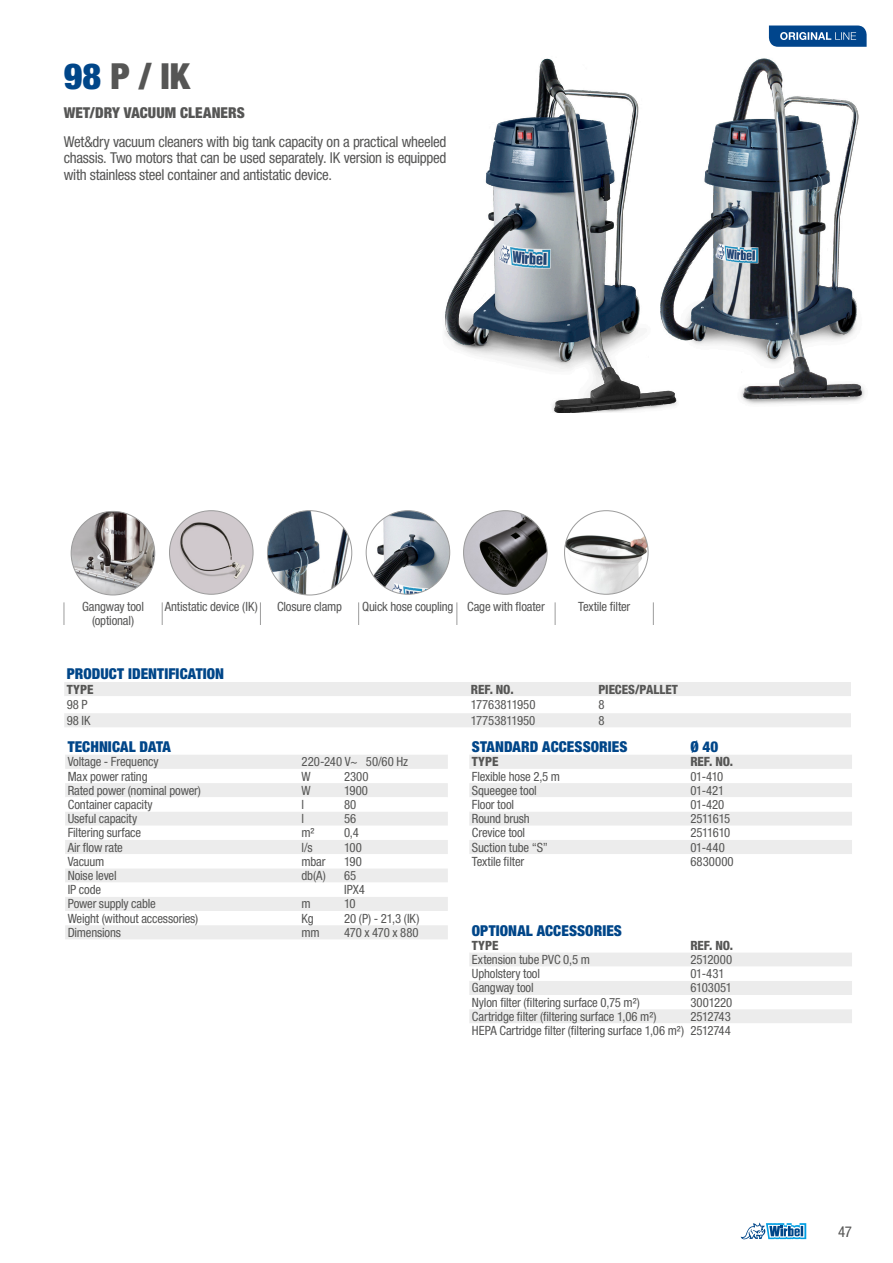
<style>
.page{position:relative;width:893px;height:1263px;background:#fff}
.page>*{position:absolute;margin:0;border:0;box-sizing:border-box;transform-origin:0 0}
._1-TitoloMacchina_-_1_parola{font:900 condensed 36px "Helvetica Neue LT Std";color:#565655}
._4-Testo_descrizione{font:condensed 15px/16.5px "Helvetica Neue LT Std";letter-spacing:-.02em;color:#565655;text-align:justify}
._3-titoloTabella{font:900 condensed 15px "Helvetica Neue LT Std";letter-spacing:.005em;color:#004689}
._2-sottotitolo{font:900 condensed 15px "Helvetica Neue LT Std";letter-spacing:.005em;color:#565655}
._5-Testo_tabella_a_sx{font:condensed 12.75px "Helvetica Neue LT Std";letter-spacing:-.015em;color:#565655}
._5-Testo_tabella-al-centro{font:condensed 12.75px/13.5px "Helvetica Neue LT Std";letter-spacing:-.015em;color:#565655;text-align:center}
._3b-SottotitoloTabella{font:800 condensed 12.75px "Helvetica Neue LT Std";letter-spacing:-.005em;color:#565655}
._5-Testo_tabella_a_sx-2{font:condensed 12.75px "Helvetica Neue LT Std";letter-spacing:-.04em;color:#565655}
._5-Testo_tabella_a_sx-3{font:condensed 12.75px "Helvetica Neue LT Std";letter-spacing:.01em;color:#565655}
.s1{color:#004689}
</style>
<div class="page">
<img style="left:71px;top:511px;width:84px;height:84px;border-radius:41px">
<img style="left:169px;top:511px;width:84px;height:83px;border-radius:42px">
<img style="left:564px;top:511px;width:84px;height:83px;border-radius:42px">
<img style="left:267px;top:511px;width:85px;height:84px;border-radius:42px">
<img style="left:366px;top:511px;width:84px;height:83px;border-radius:42px">
<img style="left:464px;top:511px;width:83px;height:83px;border-radius:42px">
<img style="left:704px;top:58px;width:161px;height:347px">
<img style="left:445px;top:58px;width:259px;height:355px">
<svg style="left:741px;top:1222px;width:65px;height:17px"></svg>
<svg style="left:769px;top:26px;width:98px;height:21px;background:#245f9c"></svg>
<svg style="left:64px;top:682px;width:787px;height:45px"></svg>
<svg style="left:260px;top:602px;width:1px;height:23px"></svg>
<svg style="left:358px;top:602px;width:1px;height:23px"></svg>
<svg style="left:457px;top:602px;width:1px;height:23px"></svg>
<svg style="left:64px;top:602px;width:1px;height:23px"></svg>
<svg style="left:653px;top:602px;width:1px;height:23px"></svg>
<svg style="left:162px;top:602px;width:1px;height:23px"></svg>
<svg style="left:555px;top:602px;width:1px;height:23px"></svg>
<div style="left:469px;top:755px;width:383px;height:14px;background:#ececec"></div>
<svg style="left:469px;top:783px;width:383px;height:240px"></svg>
<div style="left:65px;top:755px;width:383px;height:184px;background:#ececec"></div>
<svg style="left:65px;top:769px;width:383px;height:156px"></svg>
<p class="_1-TitoloMacchina_-_1_parola" style="left:64px;top:54px;width:128px"><span class="s1">98</span> P / IK</p>
<p class="_2-sottotitolo" style="left:64px;top:103px;width:182px">WET/DRY VACUUM CLEANERS</p>
<p class="_4-Testo_descrizione" style="left:64px;top:133px;width:384px">Wet&amp;dry vacuum cleaners with big tank capacity on a practical wheeled chassis. Two motors that can be used separately. IK version is equipped with stainless steel container and antistatic device.</p>
<p class="_5-Testo_tabella-al-centro" style="left:82px;top:600px;width:63px">Gangway tool (optional)</p>
<p class="_5-Testo_tabella-al-centro" style="left:165px;top:600px;width:95px">Antistatic device (IK)</p>
<p class="_5-Testo_tabella-al-centro" style="left:277px;top:600px;width:66px">Closure clamp</p>
<p class="_5-Testo_tabella-al-centro" style="left:362px;top:600px;width:93px">Quick hose coupling</p>
<p class="_5-Testo_tabella-al-centro" style="left:467px;top:600px;width:79px">Cage with floater</p>
<p class="_5-Testo_tabella-al-centro" style="left:578px;top:600px;width:54px">Textile filter</p>
<p class="_3-titoloTabella" style="left:67px;top:665px;width:159px">PRODUCT IDENTIFICATION</p>
<p class="_3b-SottotitoloTabella" style="left:67px;top:681px;width:28px">TYPE</p>
<p class="_3b-SottotitoloTabella" style="left:471px;top:681px;width:44px">REF. NO.</p>
<p class="_3b-SottotitoloTabella" style="left:598px;top:681px;width:81px">PIECES/PALLET</p>
<p class="_5-Testo_tabella_a_sx" style="left:67px;top:697px;width:22px">98 P</p>
<p class="_5-Testo_tabella_a_sx" style="left:471px;top:697px;width:66px">17763811950</p>
<p class="_5-Testo_tabella_a_sx" style="left:598px;top:697px;width:8px">8</p>
<p class="_5-Testo_tabella_a_sx" style="left:67px;top:713px;width:25px">98 IK</p>
<p class="_5-Testo_tabella_a_sx" style="left:471px;top:713px;width:66px">17753811950</p>
<p class="_5-Testo_tabella_a_sx" style="left:598px;top:713px;width:8px">8</p>
<p class="_3-titoloTabella" style="left:68px;top:737px;width:105px">TECHNICAL DATA</p>
<p class="_5-Testo_tabella_a_sx" style="left:68px;top:754px;width:92px">Voltage - Frequency</p>
<p class="_5-Testo_tabella_a_sx" style="left:302px;top:754px;width:108px">220-240 V~ 50/60 Hz</p>
<p class="_5-Testo_tabella_a_sx" style="left:68px;top:769px;width:81px">Max power rating</p>
<p class="_5-Testo_tabella_a_sx" style="left:302px;top:769px;width:11px">W</p>
<p class="_5-Testo_tabella_a_sx" style="left:344px;top:769px;width:26px">2300</p>
<p class="_5-Testo_tabella_a_sx" style="left:68px;top:783px;width:135px">Rated power (nominal power)</p>
<p class="_5-Testo_tabella_a_sx" style="left:302px;top:783px;width:11px">W</p>
<p class="_5-Testo_tabella_a_sx" style="left:344px;top:783px;width:25px">1900</p>
<p class="_5-Testo_tabella_a_sx" style="left:68px;top:797px;width:87px">Container capacity</p>
<p class="_5-Testo_tabella_a_sx" style="left:302px;top:797px;width:4px">l</p>
<p class="_5-Testo_tabella_a_sx" style="left:344px;top:797px;width:14px">80</p>
<p class="_5-Testo_tabella_a_sx" style="left:68px;top:811px;width:71px">Useful capacity</p>
<p class="_5-Testo_tabella_a_sx" style="left:302px;top:811px;width:4px">l</p>
<p class="_5-Testo_tabella_a_sx" style="left:344px;top:811px;width:14px">56</p>
<p class="_5-Testo_tabella_a_sx" style="left:68px;top:825px;width:75px">Filtering surface</p>
<p class="_5-Testo_tabella_a_sx" style="left:302px;top:825px;width:15px">m²</p>
<p class="_5-Testo_tabella_a_sx" style="left:344px;top:825px;width:16px">0,4</p>
<p class="_5-Testo_tabella_a_sx" style="left:68px;top:840px;width:57px">Air flow rate</p>
<p class="_5-Testo_tabella_a_sx" style="left:302px;top:840px;width:13px">l/s</p>
<p class="_5-Testo_tabella_a_sx" style="left:344px;top:840px;width:19px">100</p>
<p class="_5-Testo_tabella_a_sx" style="left:68px;top:854px;width:38px">Vacuum</p>
<p class="_5-Testo_tabella_a_sx" style="left:302px;top:854px;width:26px">mbar</p>
<p class="_5-Testo_tabella_a_sx" style="left:344px;top:854px;width:19px">190</p>
<p class="_5-Testo_tabella_a_sx" style="left:68px;top:868px;width:50px">Noise level</p>
<p class="_5-Testo_tabella_a_sx" style="left:302px;top:868px;width:26px">db(A)</p>
<p class="_5-Testo_tabella_a_sx" style="left:344px;top:868px;width:14px">65</p>
<p class="_5-Testo_tabella_a_sx" style="left:68px;top:882px;width:35px">IP code</p>
<p class="_5-Testo_tabella_a_sx" style="left:344px;top:882px;width:22px">IPX4</p>
<p class="_5-Testo_tabella_a_sx" style="left:68px;top:896px;width:90px">Power supply cable</p>
<p class="_5-Testo_tabella_a_sx" style="left:302px;top:896px;width:11px">m</p>
<p class="_5-Testo_tabella_a_sx" style="left:344px;top:896px;width:13px">10</p>
<p class="_5-Testo_tabella_a_sx" style="left:68px;top:911px;width:132px">Weight (without accessories)</p>
<p class="_5-Testo_tabella_a_sx" style="left:302px;top:911px;width:14px">Kg</p>
<p class="_5-Testo_tabella_a_sx" style="left:344px;top:911px;width:77px">20 (P) - 21,3 (IK)</p>
<p class="_5-Testo_tabella_a_sx" style="left:68px;top:925px;width:55px">Dimensions</p>
<p class="_5-Testo_tabella_a_sx" style="left:302px;top:925px;width:20px">mm</p>
<p class="_5-Testo_tabella_a_sx" style="left:344px;top:925px;width:76px">470 x 470 x 880</p>
<p class="_3-titoloTabella" style="left:472px;top:737px;width:157px">STANDARD ACCESSORIES</p>
<p class="_3-titoloTabella" style="left:690px;top:737px;width:30px">Ø 40</p>
<p class="_3b-SottotitoloTabella" style="left:472px;top:754px;width:28px">TYPE</p>
<p class="_3b-SottotitoloTabella" style="left:690px;top:754px;width:44px">REF. NO.</p>
<p class="_5-Testo_tabella_a_sx" style="left:472px;top:769px;width:90px">Flexible hose 2,5 m</p>
<p class="_5-Testo_tabella_a_sx" style="left:690px;top:769px;width:35px">01-410</p>
<p class="_5-Testo_tabella_a_sx" style="left:472px;top:783px;width:66px">Squeegee tool</p>
<p class="_5-Testo_tabella_a_sx" style="left:690px;top:783px;width:35px">01-421</p>
<p class="_5-Testo_tabella_a_sx" style="left:472px;top:797px;width:44px">Floor tool</p>
<p class="_5-Testo_tabella_a_sx" style="left:690px;top:797px;width:36px">01-420</p>
<p class="_5-Testo_tabella_a_sx" style="left:472px;top:811px;width:59px">Round brush</p>
<p class="_5-Testo_tabella_a_sx-2" style="left:690px;top:811px;width:41px">2511615</p>
<p class="_5-Testo_tabella_a_sx" style="left:472px;top:825px;width:55px">Crevice tool</p>
<p class="_5-Testo_tabella_a_sx-2" style="left:690px;top:825px;width:41px">2511610</p>
<p class="_5-Testo_tabella_a_sx" style="left:472px;top:840px;width:78px">Suction tube “S”</p>
<p class="_5-Testo_tabella_a_sx" style="left:690px;top:840px;width:36px">01-440</p>
<p class="_5-Testo_tabella_a_sx" style="left:472px;top:854px;width:54px">Textile filter</p>
<p class="_5-Testo_tabella_a_sx-3" style="left:690px;top:854px;width:45px">6830000</p>
<p class="_3-titoloTabella" style="left:472px;top:921px;width:152px">OPTIONAL ACCESSORIES</p>
<p class="_3b-SottotitoloTabella" style="left:472px;top:937px;width:28px">TYPE</p>
<p class="_3b-SottotitoloTabella" style="left:690px;top:937px;width:44px">REF. NO.</p>
<p class="_5-Testo_tabella_a_sx" style="left:472px;top:952px;width:120px">Extension tube PVC 0,5 m</p>
<p class="_5-Testo_tabella_a_sx" style="left:690px;top:952px;width:43px">2512000</p>
<p class="_5-Testo_tabella_a_sx" style="left:472px;top:966px;width:70px">Upholstery tool</p>
<p class="_5-Testo_tabella_a_sx" style="left:690px;top:966px;width:36px">01-431</p>
<p class="_5-Testo_tabella_a_sx" style="left:472px;top:980px;width:63px">Gangway tool</p>
<p class="_5-Testo_tabella_a_sx" style="left:690px;top:980px;width:43px">6103051</p>
<p class="_5-Testo_tabella_a_sx" style="left:472px;top:995px;width:170px">Nylon filter (filtering surface 0,75 m²)</p>
<p class="_5-Testo_tabella_a_sx" style="left:690px;top:995px;width:44px">3001220</p>
<p class="_5-Testo_tabella_a_sx" style="left:472px;top:1009px;width:186px">Cartridge filter (filtering surface 1,06 m²)</p>
<p class="_5-Testo_tabella_a_sx" style="left:690px;top:1009px;width:42px">2512743</p>
<p class="_5-Testo_tabella_a_sx" style="left:472px;top:1023px;width:214px">HEPA Cartridge filter (filtering surface 1,06 m²)</p>
<p class="_5-Testo_tabella_a_sx" style="left:690px;top:1023px;width:42px">2512744</p>
<p class="_4-Testo_descrizione" style="left:838px;top:1223px;width:15px">47</p>
</div>
